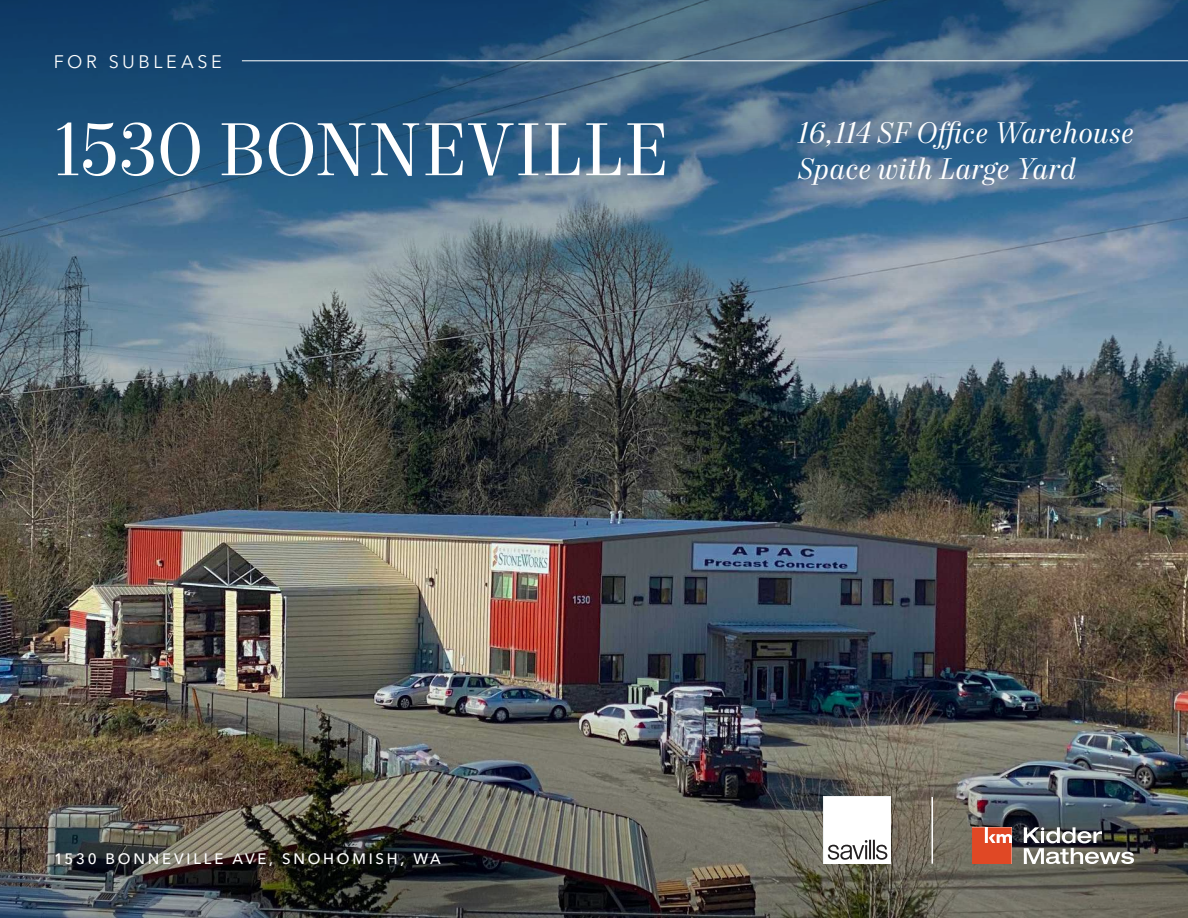
<style>
.page{position:relative;width:1188px;height:918px;background:#fff}
.page>*{position:absolute;margin:0;border:0;box-sizing:border-box;transform-origin:0 0}
.Headline_-_Level_1{font:75px "Mort Modern 08";letter-spacing:-.005em;color:#fff}
.Callout_Text_-_Itali{font:italic 30px/36px "Mort Modern 08";letter-spacing:.005em;color:#fff}
.Section_Identifier{font:18px "Avenir Next LT Pro";letter-spacing:.2em;color:#fff}
.Property_Address_-_W{font:500 15px "Avenir Next LT Pro";letter-spacing:.185em;color:#fff}
</style>
<div class="page">
<img style="left:0;top:0;width:1188px;height:918px">
<svg style="left:1024px;top:827px;width:110px;height:37px"></svg>
<svg style="left:972px;top:827px;width:40px;height:37px"></svg>
<hr style="left:242px;top:60px;width:946px;height:1px;background:#fff">
<svg style="left:824px;top:797px;width:67px;height:67px"></svg>
<hr style="left:932px;top:797px;width:1px;height:67px;background:#fff">
<p class="Section_Identifier" style="left:54px;top:51px;width:170px">FOR SUBLEASE</p>
<p class="Headline_-_Level_1" style="left:54px;top:105px;width:617px">1530 BONNEVILLE</p>
<p class="Callout_Text_-_Itali" style="left:796px;top:116px;width:339px">16,114 SF Office Warehouse<br>Space with Large Yard</p>
<p class="Property_Address_-_W" style="left:54px;top:850px;width:388px">1530 BONNEVILLE AVE, SNOHOMISH, WA</p>
</div>
